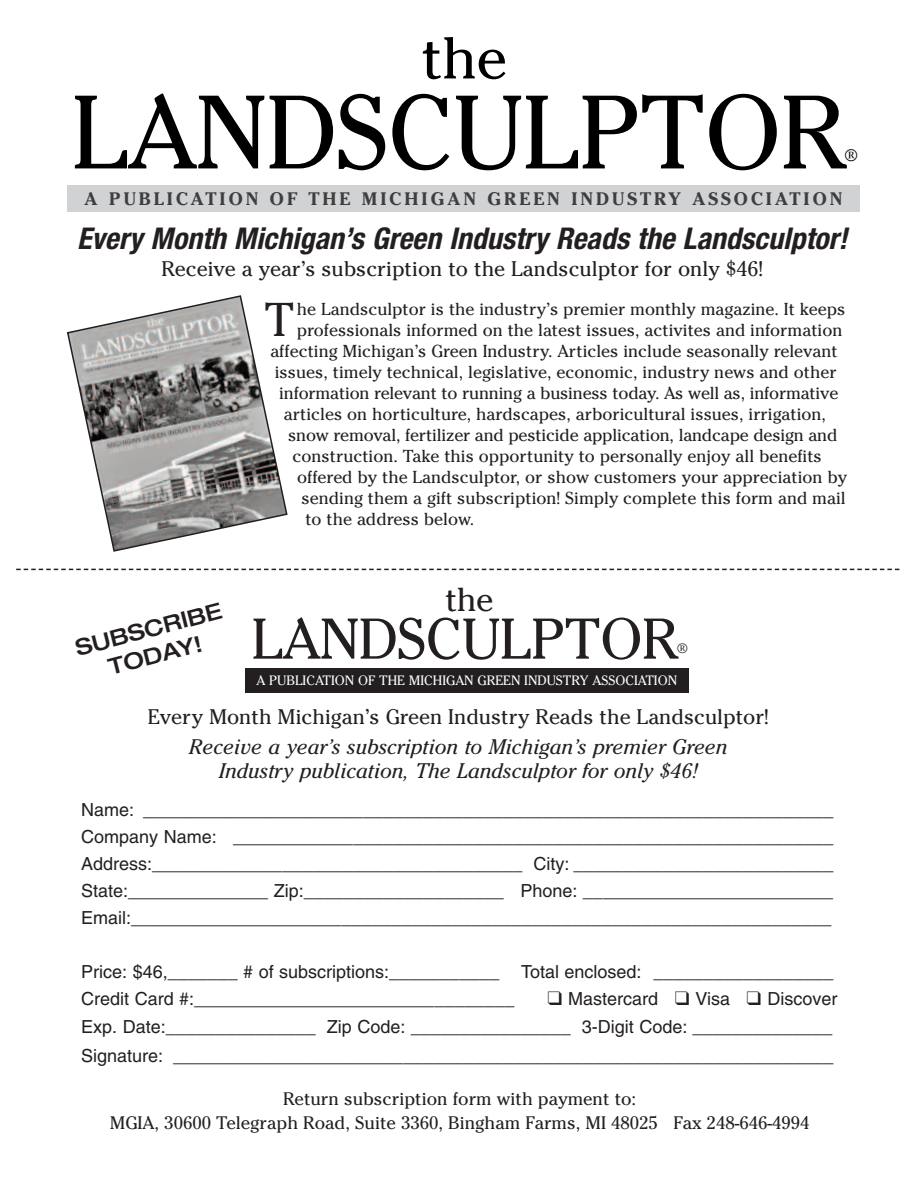
<style>
.page{position:relative;width:918px;height:1188px;background:#fff}
.page>*{position:absolute;margin:0;border:0;box-sizing:border-box;transform-origin:0 0}
.t1{font:103.5px "Cheltenham";letter-spacing:-.01em;color:#000}
.t2{font:58.5px "Cheltenham";color:#000}
.t3{font:57px "Cheltenham";letter-spacing:-.01em;color:#231f20}
.t4{font:47.1px "Cheltenham";color:#231f20}
.t5{font:33px "Cheltenham";color:#231f20}
.t6{font:italic 700 condensed 30px "Helvetica Neue";color:#231f20}
.t7{font:500 expanded 22.5px/27px "Helvetica Neue";color:#231f20;text-align:center}
.t8{font:21px "Cheltenham";color:#231f20}
.t9{font:italic 21px/24px "Cheltenham";color:#231f20;text-align:center}
.t10{font:18px/27px "Helvetica";color:#231f20}
.t11{font:18px/24px "Cheltenham";color:#231f20;text-align:center}
.t12{font:700 18px "Cheltenham";letter-spacing:.17em;color:#3e3e3f}
.t13{font:17.25px "Cheltenham";color:#231f20}
.t14{font:16.5px "Cheltenham";color:#000}
.t15{font:13.5px "Cheltenham";color:#fff}
.t16{font:13.5px "Cheltenham";color:#231f20}
</style>
<div class="page">
<div style="left:245px;top:668px;width:444px;height:25px;background:#231f20"></div>
<div style="left:68px;top:185px;width:792px;height:27px;background:#d1d2d4"></div>
<svg style="left:66px;top:295px;width:222px;height:257px"></svg>
<svg style="left:16px;top:569px;width:883px;height:1px"></svg>
<h2 class="t2" style="left:422px;top:24px;width:87px">the</h2>
<h1 class="t1" style="left:71px;top:72px;width:777px">LANDSCULPTOR</h1>
<p class="t14" style="left:845px;top:146px;width:14px">®</p>
<p class="t12" style="left:85px;top:188px;width:759px">A PUBLICATION OF THE MICHIGAN GREEN INDUSTRY ASSOCIATION</p>
<h3 class="t6" style="left:77px;top:227px;width:772px">Every Month Michigan’s Green Industry Reads the Landsculptor!</h3>
<p class="t8" style="left:162px;top:256px;width:603px">Receive a year’s subscription to the Landsculptor for only $46!</p>
<h3 class="t4" style="left:264px;top:293px;width:32px">T</h3>
<p class="t13" style="left:297px;top:299px;width:550px">he Landsculptor is the industry’s premier monthly magazine. It keeps</p>
<p class="t13" style="left:297px;top:320px;width:547px">professionals informed on the latest issues, activites and information</p>
<p class="t13" style="left:270px;top:341px;width:569px">affecting Michigan’s Green Industry. Articles include seasonally relevant</p>
<p class="t13" style="left:275px;top:362px;width:563px">issues, timely technical, legislative, economic, industry news and other</p>
<p class="t13" style="left:279px;top:383px;width:561px">information relevant to running a business today. As well as, informative</p>
<p class="t13" style="left:284px;top:404px;width:544px">articles on horticulture, hardscapes, arboricultural issues, irrigation,</p>
<p class="t13" style="left:288px;top:425px;width:551px">snow removal, fertilizer and pesticide application, landcape design and</p>
<p class="t13" style="left:293px;top:446px;width:531px">construction. Take this opportunity to personally enjoy all benefits</p>
<p class="t13" style="left:297px;top:467px;width:552px">offered by the Landsculptor, or show customers your appreciation by</p>
<p class="t13" style="left:302px;top:488px;width:546px">sending them a gift subscription! Simply complete this form and mail</p>
<p class="t13" style="left:305px;top:509px;width:170px">to the address below.</p>
<h3 class="t5" style="left:445px;top:580px;width:50px">the</h3>
<h3 class="t3" style="left:251px;top:606px;width:428px">LANDSCULPTOR</h3>
<p class="t7" style="left:73px;top:638px;width:152px;rotate:-15deg">SUBSCRIBE<br>TODAY!</p>
<p class="t16" style="left:678px;top:640px;width:11px">®</p>
<p class="t15" style="left:256px;top:673px;width:422px">A PUBLICATION OF THE MICHIGAN GREEN INDUSTRY ASSOCIATION</p>
<p class="t8" style="left:148px;top:704px;width:623px">Every Month Michigan’s Green Industry Reads the Landsculptor!</p>
<p class="t9" style="left:189px;top:734px;width:540px">Receive a year’s subscription to Michigan’s premier Green<br>Industry publication, The Landsculptor for only $46!</p>
<p class="t10" style="left:81px;top:798px;width:754px;text-align:justify">Name: _____________________________________________________________________ Company Name: ____________________________________________________________ Address:_____________________________________ City: __________________________ State:______________ Zip:____________________ Phone: _________________________ Email:______________________________________________________________________</p>
<p class="t10" style="left:81px;top:960px;width:754px">Price: $46,_______ # of subscriptions:___________ Total enclosed: __________________<br>Credit Card #:________________________________</p>
<p class="t10" style="left:81px;top:986px;width:758px;line-height:28.5px;text-indent:466px">❑ Mastercard ❑ Visa ❑ Discover<br>Exp. Date:_______________ Zip Code: ________________ 3-Digit Code: ______________<br>Signature: __________________________________________________________________</p>
<p class="t11" style="left:110px;top:1087px;width:701px">Return subscription form with payment to:<br>MGIA, 30600 Telegraph Road, Suite 3360, Bingham Farms, MI 48025 Fax 248-646-4994</p>
</div>
